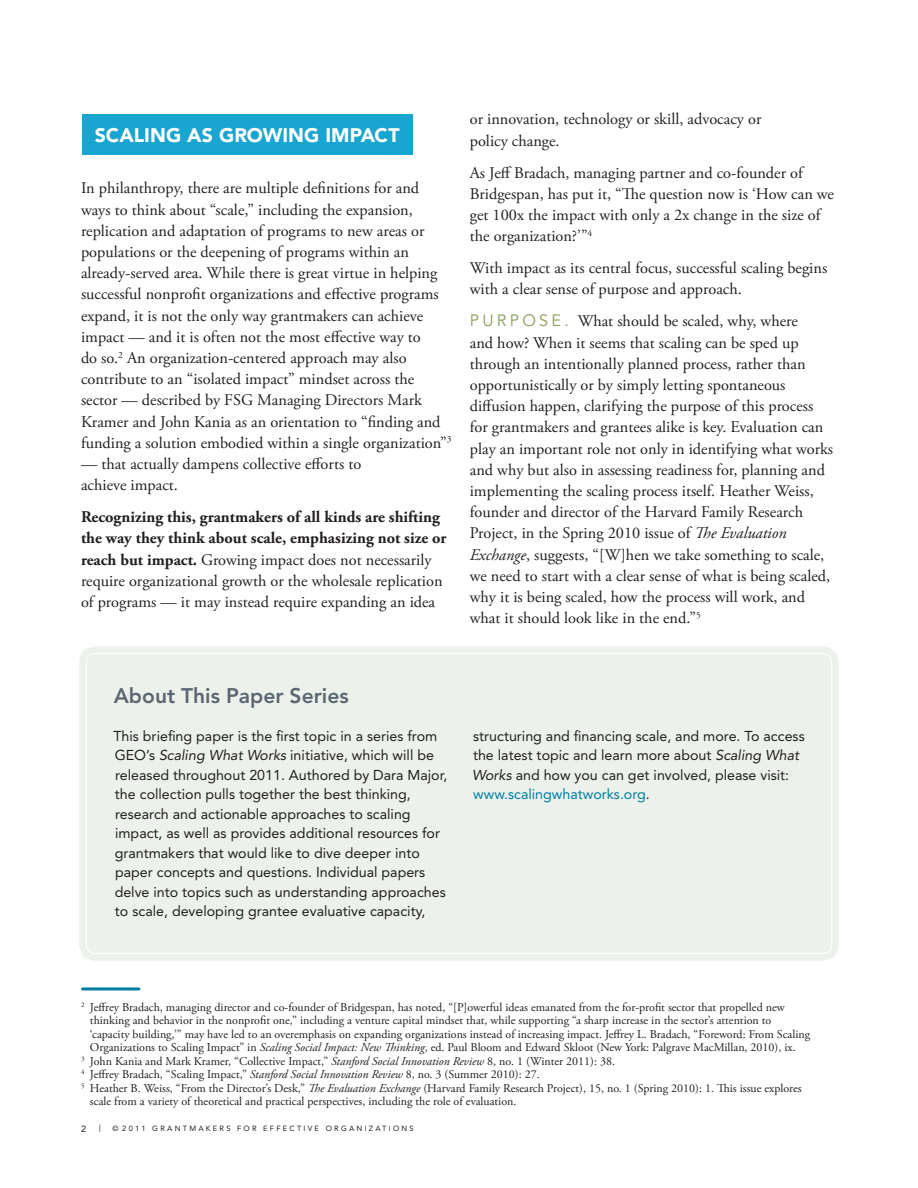
<style>
.page{position:relative;width:918px;height:1188px;background:#fff}
.page>*{position:absolute;margin:0;border:0;box-sizing:border-box;transform-origin:0 0}
.Header__Large{font:800 21px "Avenir";color:#5b6771}
.Headers__white_over{font:900 19.5px "Avenir";color:#fff}
.BODY{font:16.35px/21.1px "Adobe Garamond Pro";color:#231f20}
.Header_sidebar{font:14.25px/19.5px "Avenir";color:#231f20}
.BODY-2{font:12px/13.5px "Adobe Garamond Pro";color:#231f20}
.t1{font:9px "Avenir";color:#231f20}
.t2{font:7.5px "Avenir";letter-spacing:.3em;color:#231f20}
.s1{font-weight:700}
.s2{font-family:"Avenir";color:#8a9e59}
.s3{font-style:italic}
.s4{color:#007ea1}
</style>
<div class="page">
<hr style="left:82px;top:987px;width:57px;height:3px;background:#007ea1">
<div style="left:82px;top:114px;width:331px;height:41px;background:#18a5cf"></div>
<div style="left:79px;top:646px;width:760px;height:315px;background:#edf1ec;border-radius:16px"></div>
<p class="Headers__white_over" style="left:95px;top:123px;width:306px">SCALING AS GROWING IMPACT</p>
<p class="BODY" style="left:81px;top:178px;width:372px">In philanthropy, there are multiple definitions for and ways to think about “scale,” including the expansion, replication and adaptation of programs to new areas or populations or the deepening of programs within an already-served area. While there is great virtue in helping successful nonprofit organizations and effective programs expand, it is not the only way grantmakers can achieve impact — and it is often not the most effective way to<br>do so.<sup>2</sup> An organization-centered approach may also contribute to an “isolated impact” mindset across the sector — described by FSG Managing Directors Mark Kramer and John Kania as an orientation to “finding and funding a solution embodied within a single organization”<sup>3</sup></p>
<p class="BODY" style="left:81px;top:454px;width:282px">— that actually dampens collective efforts to achieve impact.</p>
<p class="BODY" style="left:81px;top:507px;width:367px"><span class="s1">Recognizing this, grantmakers of all kinds are shifting the way they think about scale, emphasizing not size or reach but impact.</span> Growing impact does not necessarily require organizational growth or the wholesale replication of programs — it may instead require expanding an idea</p>
<p class="BODY" style="left:470px;top:109px;width:293px">or innovation, technology or skill, advocacy or policy change.</p>
<p class="BODY" style="left:470px;top:162px;width:366px">As Jeff Bradach, managing partner and co-founder of Bridgespan, has put it, “The question now is ‘How can we get 100x the impact with only a 2x change in the size of the organization?’”<sup>4</sup></p>
<p class="BODY" style="left:470px;top:258px;width:359px">With impact as its central focus, successful scaling begins with a clear sense of purpose and approach.</p>
<p class="BODY" style="left:470px;top:311px;width:365px"><span class="s2">P U R P O S E .</span> What should be scaled, why, where<br>and how? When it seems that scaling can be sped up through an intentionally planned process, rather than opportunistically or by simply letting spontaneous diffusion happen, clarifying the purpose of this process for grantmakers and grantees alike is key. Evaluation can play an important role not only in identifying what works and why but also in assessing readiness for, planning and implementing the scaling process itself. Heather Weiss, founder and director of the Harvard Family Research Project, in the Spring 2010 issue of <span class="s3">The Evaluation Exchange</span>, suggests, “[W]hen we take something to scale, we need to start with a clear sense of what is being scaled, why it is being scaled, how the process will work, and what it should look like in the end.”<sup>5</sup></p>
<p class="Header__Large" style="left:114px;top:683px;width:236px">About This Paper Series</p>
<p class="Header_sidebar" style="left:113px;top:726px;width:336px">This briefing paper is the first topic in a series from GEO’s <span class="s3">Scaling What Works</span> initiative, which will be released throughout 2011. Authored by Dara Major, the collection pulls together the best thinking, research and actionable approaches to scaling impact, as well as provides additional resources for grantmakers that would like to dive deeper into paper concepts and questions. Individual papers delve into topics such as understanding approaches to scale, developing grantee evaluative capacity,</p>
<p class="Header_sidebar" style="left:472px;top:726px;width:334px">structuring and financing scale, and more. To access the latest topic and learn more about <span class="s3">Scaling What Works</span> and how you can get involved, please visit: <span class="s4">www.scalingwhatworks.org</span>.</p>
<p class="BODY-2" style="left:90px;top:1001px;width:722px;text-indent:-9px"><sup>2</sup> Jeffrey Bradach, managing director and co-founder of Bridgespan, has noted, “[P]owerful ideas emanated from the for-profit sector that propelled new thinking and behavior in the nonprofit one,” including a venture capital mindset that, while supporting “a sharp increase in the sector’s attention to ‘capacity building,’” may have led to an overemphasis on expanding organizations instead of increasing impact. Jeffrey L. Bradach, “Foreword: From Scaling Organizations to Scaling Impact” in <span class="s3">Scaling Social Impact: New Thinking</span>, ed. Paul Bloom and Edward Skloot (New York: Palgrave MacMillan, 2010), ix.</p>
<p class="BODY-2" style="left:81px;top:1055px;width:536px"><sup>3</sup> John Kania and Mark Kramer, “Collective Impact,” <span class="s3">Stanford Social Innovation Review</span> 8, no. 1 (Winter 2011): 38.</p>
<p class="BODY-2" style="left:81px;top:1068px;width:460px"><sup>4</sup> Jeffrey Bradach, “Scaling Impact,” <span class="s3">Stanford Social Innovation Review</span> 8, no. 3 (Summer 2010): 27.</p>
<p class="BODY-2" style="left:90px;top:1082px;width:713px;text-indent:-9px"><sup>5</sup> Heather B. Weiss, “From the Director’s Desk,” <span class="s3">The Evaluation Exchange</span> (Harvard Family Research Project), 15, no. 1 (Spring 2010): 1. This issue explores scale from a variety of theoretical and practical perspectives, including the role of evaluation.</p>
<p class="t1" style="left:81px;top:1123px;width:7px">2</p>
<p class="t2" style="left:99px;top:1123px;width:3px">|</p>
<p class="t2" style="left:112px;top:1124px;width:303px">© 2011 GRANTMAKERS FOR EFFECTIVE ORGANIZATIONS</p>
</div>
